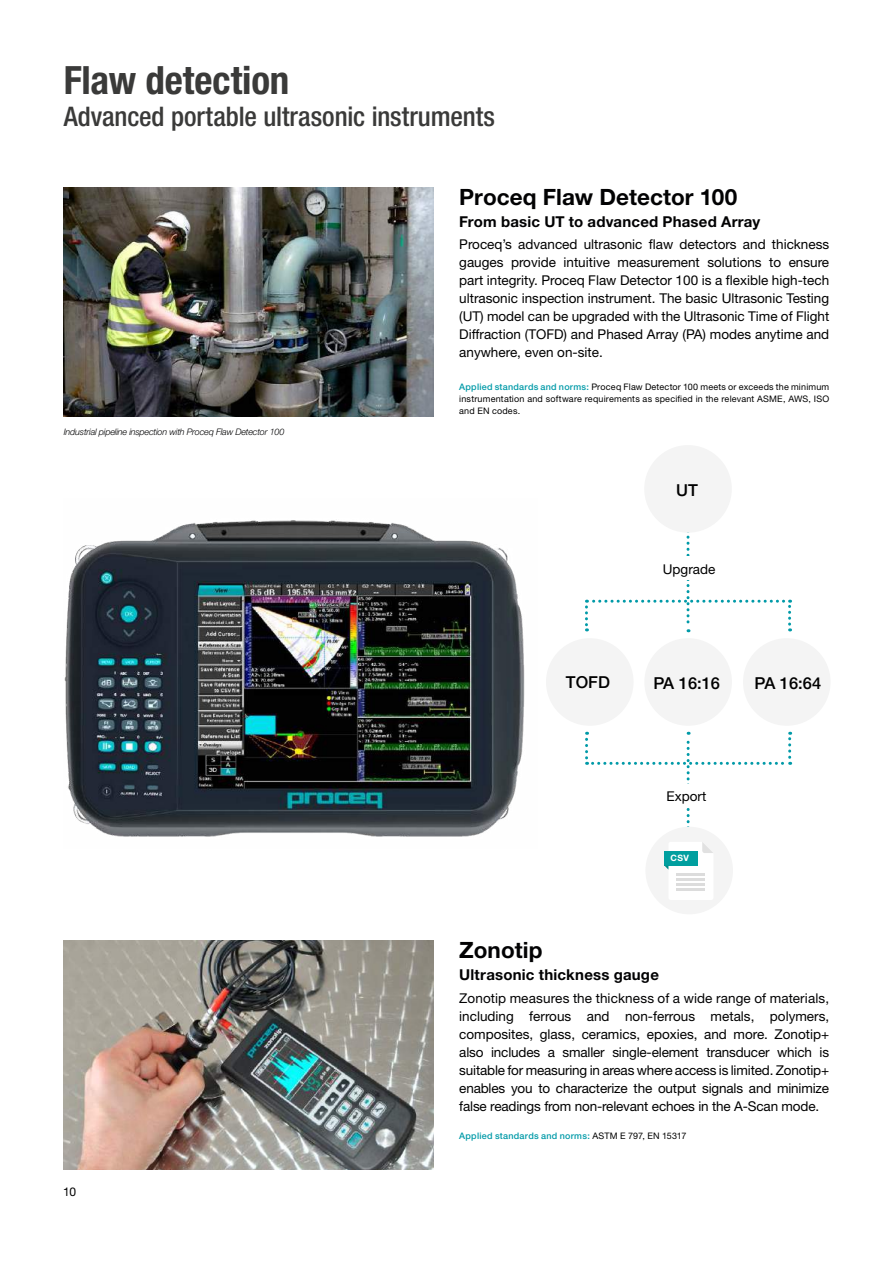
<style>
.page{position:relative;width:893px;height:1263px;background:#fff}
.page>*{position:absolute;margin:0;border:0;box-sizing:border-box;transform-origin:0 0}
.t1{font:700 condensed 39px "Helvetica Neue";letter-spacing:-.005em;color:#3a3a39}
.t2{font:500 condensed 27px "Helvetica Neue";letter-spacing:-.005em;color:#3a3a39}
.t3{font:700 22.5px "Helvetica Neue";letter-spacing:.005em;color:#020203}
.t4{font:500 16.5px "Helvetica Neue";color:#000}
.t5{font:700 15px "Helvetica Neue";letter-spacing:.015em;color:#020203}
.t6{font:13.5px/18px "Helvetica Neue";color:#000;text-align:justify}
.t7{font:13.5px "Helvetica Neue";letter-spacing:.01em;color:#020203}
.t8{font:12px "Helvetica Neue";color:#000}
.t9{font:9px/12px "Helvetica Neue";letter-spacing:.02em;color:#000;text-align:justify}
.t10{font:italic 300 9px "Helvetica Neue";letter-spacing:-.02em;color:#020203}
.t11{font:500 9px "Helvetica Neue";letter-spacing:.025em;color:#009aa8}
.t12{font:700 8.7px "Helvetica Neue";color:#fff}
.s1{font-weight:500;color:#009aa8}
.s2{font-weight:400;color:#000}
</style>
<div class="page">
<img style="left:64px;top:187px;width:369px;height:230px">
<img style="left:64px;top:940px;width:369px;height:230px">
<svg style="left:585px;top:535px;width:206px;height:97px"></svg>
<div style="left:645px;top:827px;width:88px;height:87px;background:#f4f4f4;border-radius:50%"></div>
<svg style="left:585px;top:732px;width:206px;height:168px"></svg>
<hr style="left:676px;top:873px;width:29px;height:3px;background:#dcdcdc">
<hr style="left:676px;top:879px;width:29px;height:2px;background:#dcdcdc">
<hr style="left:676px;top:884px;width:29px;height:2px;background:#dcdcdc">
<hr style="left:676px;top:889px;width:29px;height:2px;background:#dcdcdc">
<div style="left:663px;top:556px;width:57px;height:24px;background:#fff"></div>
<div style="left:546px;top:638px;width:88px;height:88px;background:#f4f4f4;border-radius:50%"></div>
<div style="left:644px;top:638px;width:88px;height:88px;background:#f4f4f4;border-radius:50%"></div>
<div style="left:743px;top:638px;width:88px;height:88px;background:#f4f4f4;border-radius:50%"></div>
<div style="left:666px;top:784px;width:57px;height:23px;background:#fff"></div>
<div style="left:644px;top:445px;width:88px;height:88px;background:#f4f4f4;border-radius:50%"></div>
<img style="left:64px;top:520px;width:461px;height:317px">
<h1 class="t1" style="left:64px;top:57px;width:227px">Flaw detection</h1>
<h2 class="t2" style="left:64px;top:101px;width:433px">Advanced portable ultrasonic instruments</h2>
<p class="t10" style="left:64px;top:427px;width:222px">Industrial pipeline inspection with Proceq Flaw Detector 100</p>
<p class="t8" style="left:63px;top:1184px;width:14px">10</p>
<h3 class="t3" style="left:459px;top:183px;width:280px">Proceq Flaw Detector 100</h3>
<p class="t5" style="left:459px;top:213px;width:303px">From basic UT to advanced Phased Array</p>
<p class="t6" style="left:459px;top:235px;width:371px">Proceq’s advanced ultrasonic flaw detectors and thickness gauges provide intuitive measurement solutions to ensure part integrity. Proceq Flaw Detector 100 is a flexible high-tech ultrasonic inspection instrument. The basic Ultrasonic Testing (UT) model can be upgraded with the Ultrasonic Time of Flight Diffraction (TOFD) and Phased Array (PA) modes anytime and anywhere, even on-site.</p>
<p class="t9" style="left:459px;top:381px;width:371px"><span class="s1">Applied standards and norms:</span> Proceq Flaw Detector 100 meets or exceeds the minimum instrumentation and software requirements as specified in the relevant ASME, AWS, ISO and EN codes.</p>
<p class="t4" style="left:676px;top:480px;width:23px">UT</p>
<p class="t6" style="left:663px;top:560px;width:54px">Upgrade</p>
<p class="t4" style="left:566px;top:673px;width:46px">TOFD</p>
<p class="t4" style="left:653px;top:674px;width:68px">PA 16:16</p>
<p class="t4" style="left:755px;top:674px;width:68px">PA 16:64</p>
<p class="t6" style="left:666px;top:787px;width:41px">Export</p>
<p class="t12" style="left:671px;top:853px;width:20px">CSV</p>
<h3 class="t3" style="left:459px;top:936px;width:85px">Zonotip</h3>
<p class="t5" style="left:459px;top:966px;width:201px">Ultrasonic thickness gauge</p>
<p class="t7" style="left:459px;top:990px;width:371px">Zonotip measures the thickness of a wide range of materials,</p>
<p class="t6" style="left:459px;top:1007px;width:371px">including ferrous and non-ferrous metals, polymers, composites, glass, ceramics, epoxies, and more. Zonotip+ also includes a smaller single-element transducer which is suitable for measuring in areas where access is limited. Zonotip+ enables you to characterize the output signals and minimize false readings from non-relevant echoes in the A-Scan mode.</p>
<p class="t11" style="left:459px;top:1131px;width:229px">Applied standards and norms: <span class="s2">ASTM E 797, EN 15317</span></p>
</div>
